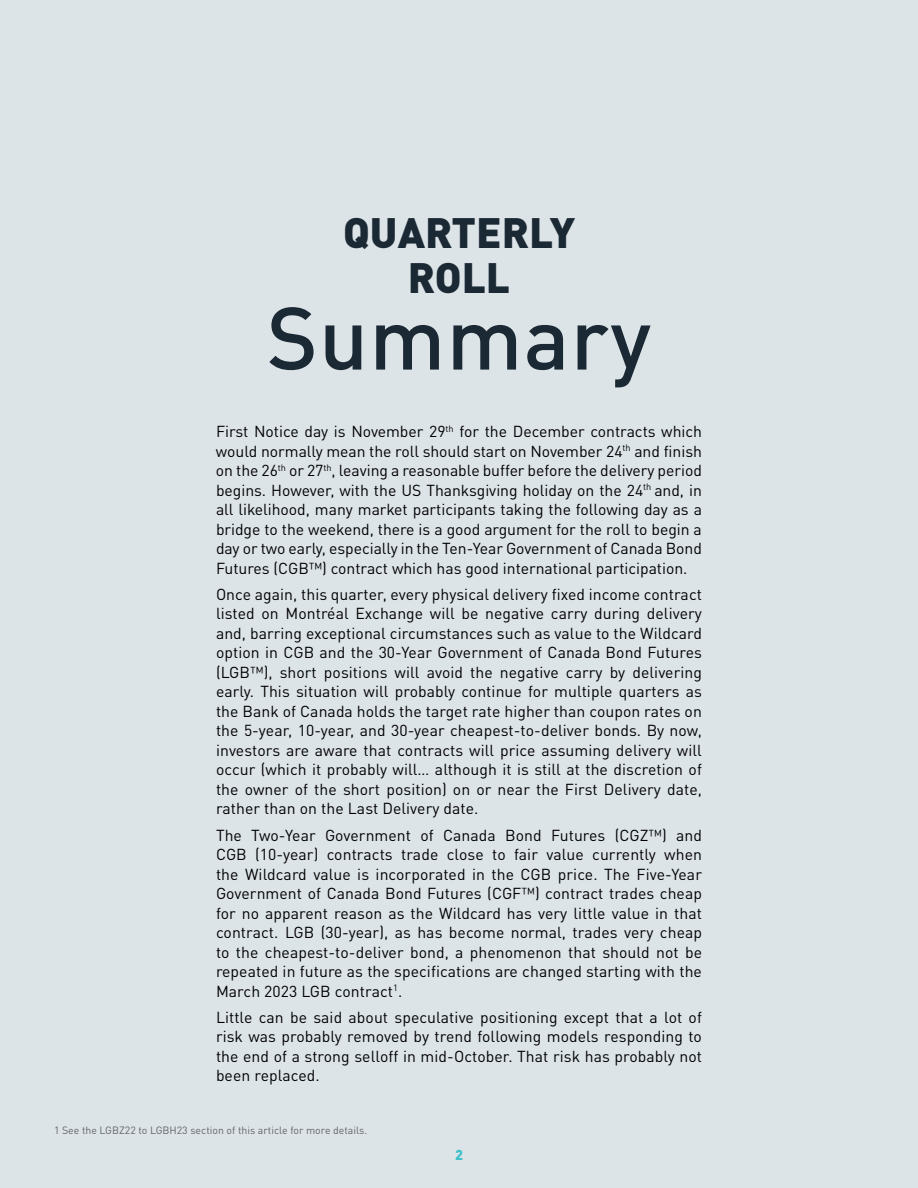
<style>
.page{position:relative;width:918px;height:1188px;background:#dde4e8}
.page>*{position:absolute;margin:0;border:0;box-sizing:border-box;transform-origin:0 0}
.t1{font:500 87px "DIN Pro";letter-spacing:.01em;color:#1b2935}
.t2{font:900 42px/45px "DIN Pro";color:#1b2935;text-align:center}
.t3{font:15.75px/19.5px "DIN Pro";letter-spacing:.005em;color:#000;text-align:justify}
.t4{font:900 14.25px "DIN Pro";color:#40c2cc}
.t5{font:10.5px "DIN Pro";color:#636466}
</style>
<div class="page">
<h2 class="t2" style="left:343px;top:208px;width:234px">QUARTERLY<br>ROLL</h2>
<h1 class="t1" style="left:267px;top:271px;width:386px">Summary</h1>
<p class="t3" style="left:216px;top:421px;width:488px">First Notice day is November 29<sup>th</sup> for the December contracts which would normally mean the roll should start on November 24<sup>th</sup> and finish on the 26<sup>th</sup> or 27<sup>th</sup>, leaving a reasonable buffer before the delivery period begins. However, with the US Thanksgiving holiday on the 24<sup>th</sup> and, in all likelihood, many market participants taking the following day as a bridge to the weekend, there is a good argument for the roll to begin a day or two early, especially in the Ten-Year Government of Canada Bond Futures (CGB™) contract which has good international participation.</p>
<p class="t3" style="left:216px;top:583px;width:488px">Once again, this quarter, every physical delivery fixed income contract listed on Montréal Exchange will be negative carry during delivery and, barring exceptional circumstances such as value to the Wildcard option in CGB and the 30-Year Government of Canada Bond Futures (LGB™), short positions will avoid the negative carry by delivering early. This situation will probably continue for multiple quarters as the Bank of Canada holds the target rate higher than coupon rates on the 5-year, 10-year, and 30-year cheapest-to-deliver bonds. By now, investors are aware that contracts will price assuming delivery will occur (which it probably will… although it is still at the discretion of the owner of the short position) on or near the First Delivery date, rather than on the Last Delivery date.</p>
<p class="t3" style="left:216px;top:824px;width:488px">The Two-Year Government of Canada Bond Futures (CGZ™) and CGB (10-year) contracts trade close to fair value currently when the Wildcard value is incorporated in the CGB price. The Five-Year Government of Canada Bond Futures (CGF™) contract trades cheap for no apparent reason as the Wildcard has very little value in that contract. LGB (30-year), as has become normal, trades very cheap to the cheapest-to-deliver bond, a phenomenon that should not be repeated in future as the specifications are changed starting with the March 2023 LGB contract<sup>1</sup>.</p>
<p class="t3" style="left:216px;top:1006px;width:487px">Little can be said about speculative positioning except that a lot of risk was probably removed by trend following models responding to the end of a strong selloff in mid-October. That risk has probably not been replaced.</p>
<p class="t5" style="left:54px;top:1122px;width:315px">1 See the LGBZ22 to LGBH23 section of this article for more details.</p>
<p class="t4" style="left:455px;top:1143px;width:9px">2</p>
</div>
